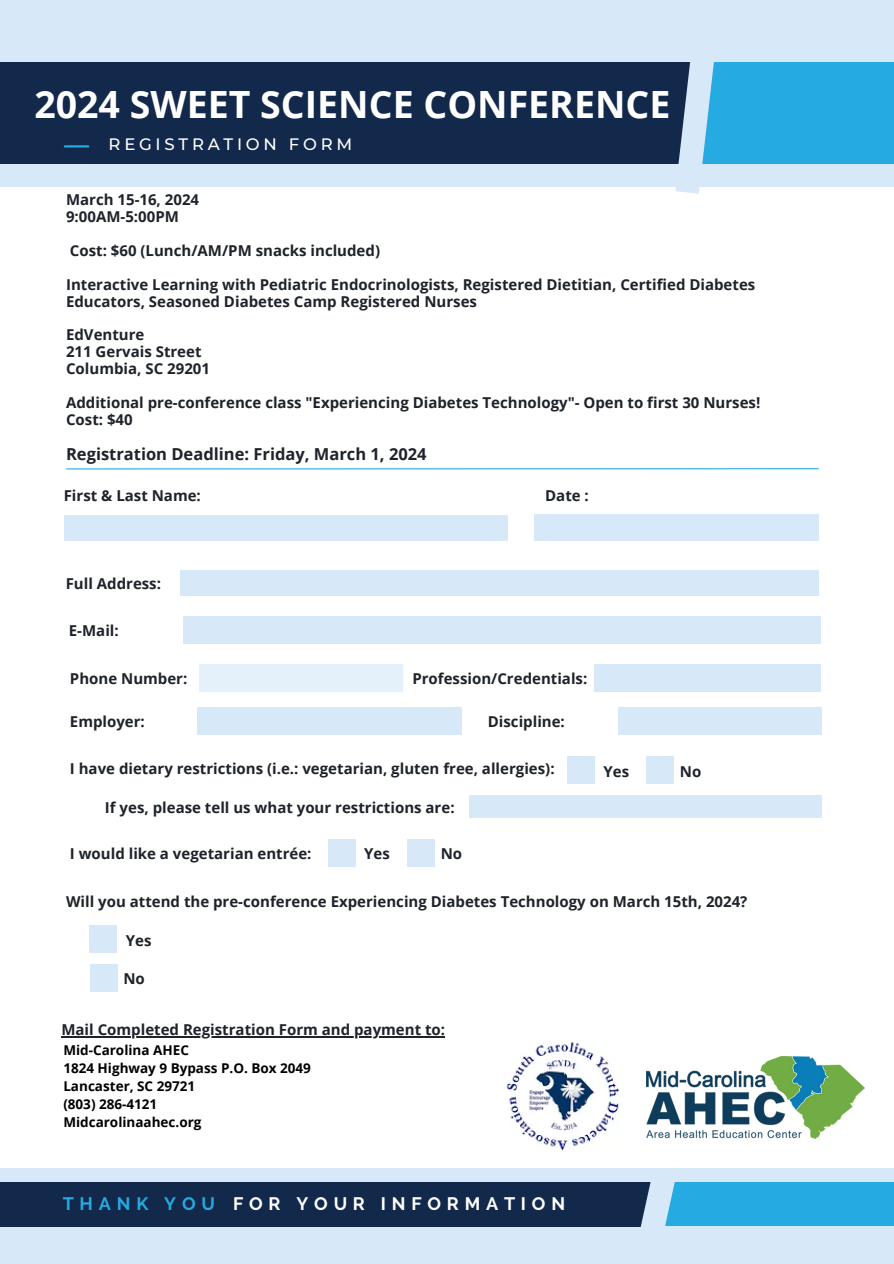
<style>
.page{position:relative;width:894px;height:1264px;background:#fff}
.page>*{position:absolute;margin:0;border:0;box-sizing:border-box;transform-origin:0 0}
.t1{font:700 37.5px "Open Sans";color:#fff}
.t2{font:700 18px "Raleway";letter-spacing:.32em;color:#fff}
.t3{font:700 18px "Raleway";letter-spacing:.32em;color:#25aae1}
.t4{font:700 16.5px "Open Sans";color:#1e232b}
.t5{font:500 16.5px "Montserrat";letter-spacing:.23em;color:#fff}
.t6{font:700 15px/16.8px "Open Sans";color:#1e232b}
.t7{font:700 13.5px "Open Sans";color:#000}
</style>
<div class="page">
<div style="left:0;top:0;width:893px;height:186px;background:#d7e9f8"></div>
<div style="left:0;top:62px;width:694px;height:101px;background:#13294b"></div>
<hr style="left:65px;top:145px;width:23px;height:2px;background:#25aae1">
<div style="left:0;top:1167px;width:893px;height:96px;background:#d7e9f8"></div>
<div style="left:0;top:1181px;width:656px;height:45px;background:#13294b"></div>
<div style="left:653px;top:1181px;width:240px;height:44px;background:#25aae1"></div>
<div style="left:64px;top:515px;width:443px;height:26px;background:#d7e9f8"></div>
<div style="left:180px;top:570px;width:638px;height:26px;background:#d7e9f8"></div>
<div style="left:646px;top:756px;width:28px;height:28px;background:#d7e9f8"></div>
<div style="left:566px;top:756px;width:28px;height:28px;background:#d7e9f8"></div>
<div style="left:594px;top:665px;width:226px;height:27px;background:#d7e9f8"></div>
<div style="left:197px;top:707px;width:264px;height:27px;background:#d7e9f8"></div>
<div style="left:183px;top:616px;width:637px;height:27px;background:#d7e9f8"></div>
<div style="left:199px;top:665px;width:203px;height:27px;background:#e4f0fa"></div>
<div style="left:617px;top:707px;width:204px;height:27px;background:#d7e9f8"></div>
<div style="left:694px;top:62px;width:199px;height:101px;background:#25aae1"></div>
<svg style="left:660px;top:62px;width:70px;height:132px"></svg>
<svg style="left:623px;top:1167px;width:68px;height:60px"></svg>
<div style="left:534px;top:514px;width:284px;height:27px;background:#d7e9f8"></div>
<div style="left:469px;top:795px;width:352px;height:22px;background:#d7e9f8"></div>
<div style="left:407px;top:839px;width:28px;height:27px;background:#d7e9f8"></div>
<div style="left:327px;top:839px;width:28px;height:27px;background:#d7e9f8"></div>
<div style="left:90px;top:964px;width:28px;height:27px;background:#d7e9f8"></div>
<div style="left:89px;top:925px;width:28px;height:27px;background:#d7e9f8"></div>
<hr style="left:67px;top:468px;width:751px;height:1px;background:#25aae1">
<img style="left:503px;top:1042px;width:117px;height:109px">
<img style="left:646px;top:1056px;width:218px;height:82px">
<hr style="left:61px;top:1036px;width:384px;height:1px;background:#1e232b">
<p class="t1" style="left:34px;top:78px;width:637px">2024 SWEET SCIENCE CONFERENCE</p>
<p class="t5" style="left:108px;top:134px;width:245px">REGISTRATION FORM</p>
<p class="t6" style="left:66px;top:191px;width:134px">March 15-16, 2024</p>
<p class="t6" style="left:66px;top:208px;width:114px">9:00AM-5:00PM</p>
<p class="t6" style="left:70px;top:242px;width:311px">Cost: $60 (Lunch/AM/PM snacks included)</p>
<p class="t6" style="left:66px;top:275px;width:690px">Interactive Learning with Pediatric Endocrinologists, Registered Dietitian, Certified Diabetes<br>Educators, Seasoned Diabetes Camp Registered Nurses</p>
<p class="t6" style="left:66px;top:326px;width:80px">EdVenture</p>
<p class="t6" style="left:66px;top:343px;width:137px">211 Gervais Street</p>
<p class="t6" style="left:66px;top:360px;width:145px">Columbia, SC 29201</p>
<p class="t6" style="left:66px;top:394px;width:695px">Additional pre-conference class "Experiencing Diabetes Technology"- Open to first 30 Nurses!</p>
<p class="t6" style="left:66px;top:410px;width:68px">Cost: $40</p>
<h2 class="t4" style="left:66px;top:442px;width:362px">Registration Deadline: Friday, March 1, 2024</h2>
<p class="t6" style="left:64px;top:486px;width:139px">First &amp; Last Name:</p>
<p class="t6" style="left:545px;top:486px;width:45px">Date :</p>
<p class="t6" style="left:66px;top:575px;width:97px">Full Address:</p>
<p class="t6" style="left:69px;top:621px;width:51px">E-Mail:</p>
<h3 class="t6" style="left:70px;top:670px;width:119px">Phone Number:</h3>
<p class="t6" style="left:70px;top:712px;width:76px">Employer:</p>
<p class="t6" style="left:412px;top:670px;width:176px">Profession/Credentials:</p>
<p class="t6" style="left:487px;top:712px;width:79px">Discipline:</p>
<p class="t6" style="left:70px;top:760px;width:486px">I have dietary restrictions (i.e.: vegetarian, gluten free, allergies):</p>
<p class="t6" style="left:603px;top:762px;width:27px">Yes</p>
<p class="t6" style="left:679px;top:762px;width:23px">No</p>
<p class="t6" style="left:105px;top:798px;width:351px">If yes, please tell us what your restrictions are:</p>
<p class="t6" style="left:70px;top:844px;width:243px">I would like a vegetarian entrée:</p>
<p class="t6" style="left:364px;top:845px;width:27px">Yes</p>
<p class="t6" style="left:440px;top:845px;width:23px">No</p>
<p class="t6" style="left:66px;top:892px;width:682px">Will you attend the pre-conference Experiencing Diabetes Technology on March 15th, 2024?</p>
<p class="t6" style="left:126px;top:931px;width:27px">Yes</p>
<p class="t6" style="left:123px;top:969px;width:23px">No</p>
<p class="t6" style="left:61px;top:1020px;width:385px">Mail Completed Registration Form and payment to:</p>
<p class="t7" style="left:63px;top:1040px;width:127px">Mid-Carolina AHEC</p>
<p class="t7" style="left:63px;top:1058px;width:249px">1824 Highway 9 Bypass P.O. Box 2049</p>
<p class="t7" style="left:63px;top:1076px;width:133px">Lancaster, SC 29721</p>
<p class="t7" style="left:63px;top:1094px;width:95px">(803) 286-4121</p>
<p class="t7" style="left:63px;top:1112px;width:140px">Midcarolinaahec.org</p>
<p class="t3" style="left:63px;top:1192px;width:154px">THANK YOU</p>
<p class="t2" style="left:233px;top:1192px;width:333px">FOR YOUR INFORMATION</p>
</div>
